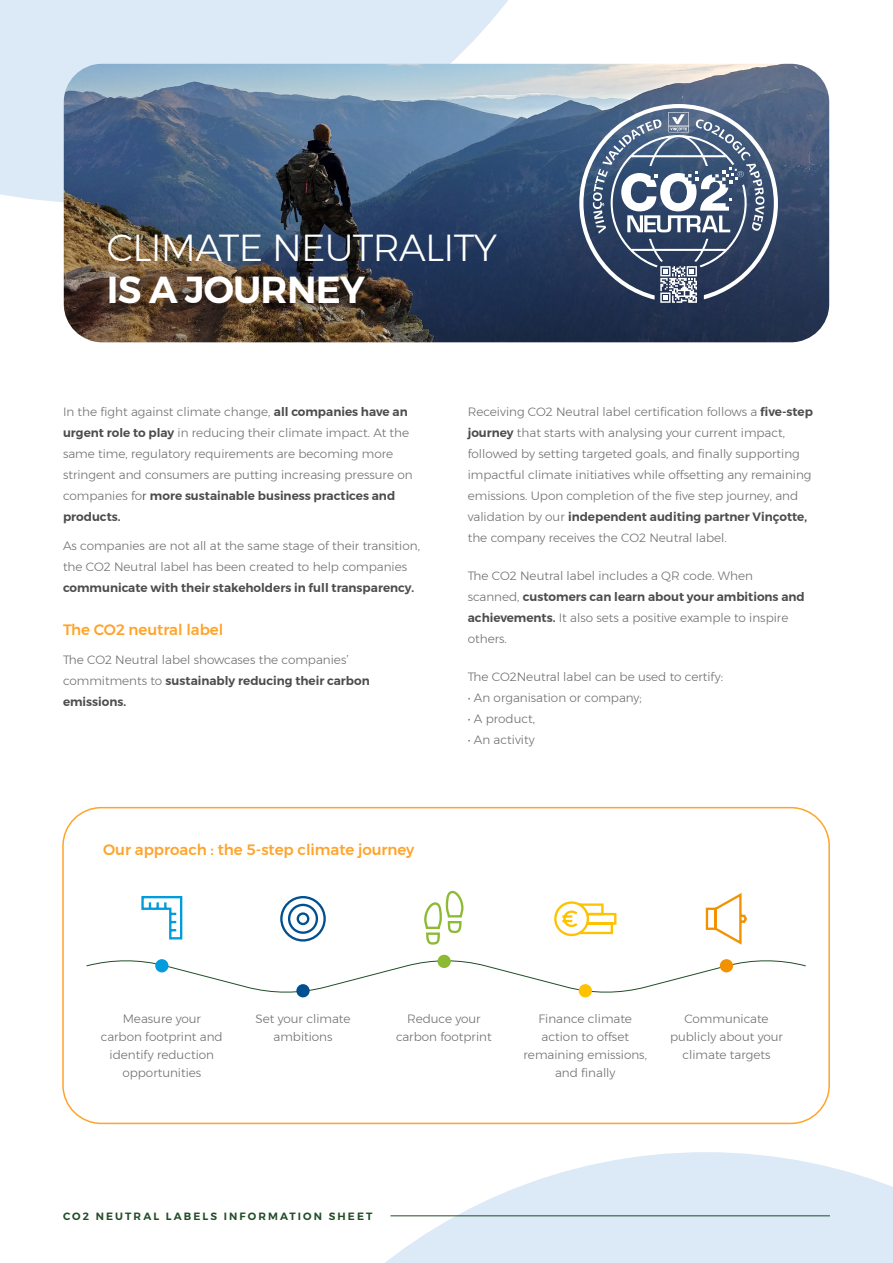
<style>
.page{position:relative;width:893px;height:1263px;background:#fff}
.page>*{position:absolute;margin:0;border:0;box-sizing:border-box;transform-origin:0 0}
.t1{font:300 37.5px "Montserrat";letter-spacing:-.02em;color:#fff}
.t2{font:600 37.5px "Montserrat";letter-spacing:-.02em;color:#fff}
.t3{font:500 15px "Montserrat";color:#ffa329}
.t4{font:300 12px/21px "Montserrat";color:#706f6f}
.t5{font:600 12px "Montserrat";color:#4d4d4d}
.t6{font:600 10.5px "Montserrat";letter-spacing:.2em;color:#214d26}
.s1{font-weight:600;color:#4d4d4d}
.s2{color:#214d26}
</style>
<div class="page">
<svg style="left:0;top:0;width:598px;height:203px;fill:#dce9f6"></svg>
<img style="left:64px;top:64px;width:765px;height:278px">
<svg style="left:385px;top:1152px;width:508px;height:111px;fill:#dce9f6"></svg>
<svg style="left:86px;top:958px;width:720px;height:37px"></svg>
<svg style="left:705px;top:893px;width:42px;height:52px"></svg>
<svg style="left:141px;top:896px;width:42px;height:44px"></svg>
<div style="left:297px;top:912px;width:12px;height:13px;border:2px solid #005091;border-radius:50%"></div>
<div style="left:288px;top:904px;width:30px;height:30px;border:2px solid #005091;border-radius:50%"></div>
<div style="left:280px;top:896px;width:46px;height:45px;border:2px solid #005091;border-radius:50%"></div>
<div style="left:155px;top:959px;width:13px;height:13px;background:#019cdb;border-radius:50%"></div>
<div style="left:296px;top:984px;width:14px;height:13px;background:#005091;border-radius:50%"></div>
<div style="left:437px;top:955px;width:14px;height:13px;background:#8cba33;border-radius:50%"></div>
<div style="left:579px;top:984px;width:13px;height:13px;background:#fdc300;border-radius:50%"></div>
<div style="left:720px;top:959px;width:13px;height:13px;background:#f39200;border-radius:50%"></div>
<svg style="left:424px;top:890px;width:40px;height:55px"></svg>
<svg style="left:554px;top:901px;width:63px;height:36px"></svg>
<hr style="left:390px;top:1215px;width:440px;height:1px;background:#214d26">
<div style="left:62px;top:807px;width:768px;height:317px;border:2px solid #ffa329;border-radius:38px"></div>
<svg style="left:579px;top:104px;width:199px;height:199px"></svg>
<h1 class="t1" style="left:107px;top:220px;width:392px">CLIMATE NEUTRALITY</h1>
<h1 class="t2" style="left:107px;top:260px;width:260px">IS A JOURNEY</h1>
<p class="t4" style="left:63px;top:401px;width:351px">In the fight against climate change, <span class="s1">all companies have an urgent role to play</span> in reducing their climate impact. At the same time, regulatory requirements are becoming more stringent and consumers are putting increasing pressure on companies fo<span class="s2">r</span> <span class="s1">more sustainable business practices and products.</span></p>
<p class="t4" style="left:63px;top:535px;width:358px">As companies are not all at the same stage of their transition, the CO2 Neutral label has been created to help companies</p>
<p class="t5" style="left:63px;top:578px;width:353px">communicate with their stakeholders in full transparency.</p>
<p class="t3" style="left:63px;top:617px;width:162px">The CO2 neutral label</p>
<p class="t4" style="left:63px;top:649px;width:308px">The CO2 Neutral label showcases the companies’ commitments to <span class="s1">sustainably reducing their carbon emissions.</span></p>
<p class="t3" style="left:103px;top:838px;width:313px">Our approach : the 5-step climate journey</p>
<p class="t4" style="left:468px;top:401px;width:347px">Receiving CO2 Neutral label certification follows a <span class="s1">five-step journey</span> that starts with analysing your current impact, followed by setting targeted goals, and finally supporting impactful climate initiatives while offsetting any remaining emissions. Upon completion of the five step journey, and validation by our <span class="s1">independent auditing partner Vinçotte, </span>the company receives the CO2 Neutral label.</p>
<p class="t4" style="left:468px;top:565px;width:339px">The CO2 Neutral label includes a QR code. When scanned, <span class="s1">customers can learn about your ambitions and achievements.</span> It also sets a positive example to inspire others.</p>
<p class="t4" style="left:468px;top:666px;width:257px">The CO2Neutral label can be used to certify:</p>
<p class="t4" style="left:468px;top:687px;width:175px">• An organisation or company;</p>
<p class="t4" style="left:468px;top:708px;width:69px">• A product,</p>
<p class="t4" style="left:468px;top:729px;width:68px">• An activity</p>
<p class="t4" style="left:101px;top:1009px;width:123px;line-height:18px;text-align:center">Measure your carbon footprint and identify reduction opportunities</p>
<p class="t4" style="left:396px;top:1009px;width:97px;line-height:18px;text-align:center">Reduce your carbon footprint</p>
<p class="t4" style="left:670px;top:1009px;width:114px;line-height:18px;text-align:center">Communicate publicly about your climate targets</p>
<p class="t4" style="left:255px;top:1009px;width:97px;line-height:18px;text-align:center">Set your climate ambitions</p>
<p class="t4" style="left:524px;top:1009px;width:125px;line-height:18px;text-align:center">Finance climate action to offset remaining emissions, and finally</p>
<p class="t6" style="left:63px;top:1208px;width:311px">CO2 NEUTRAL LABELS INFORMATION SHEET</p>
</div>
